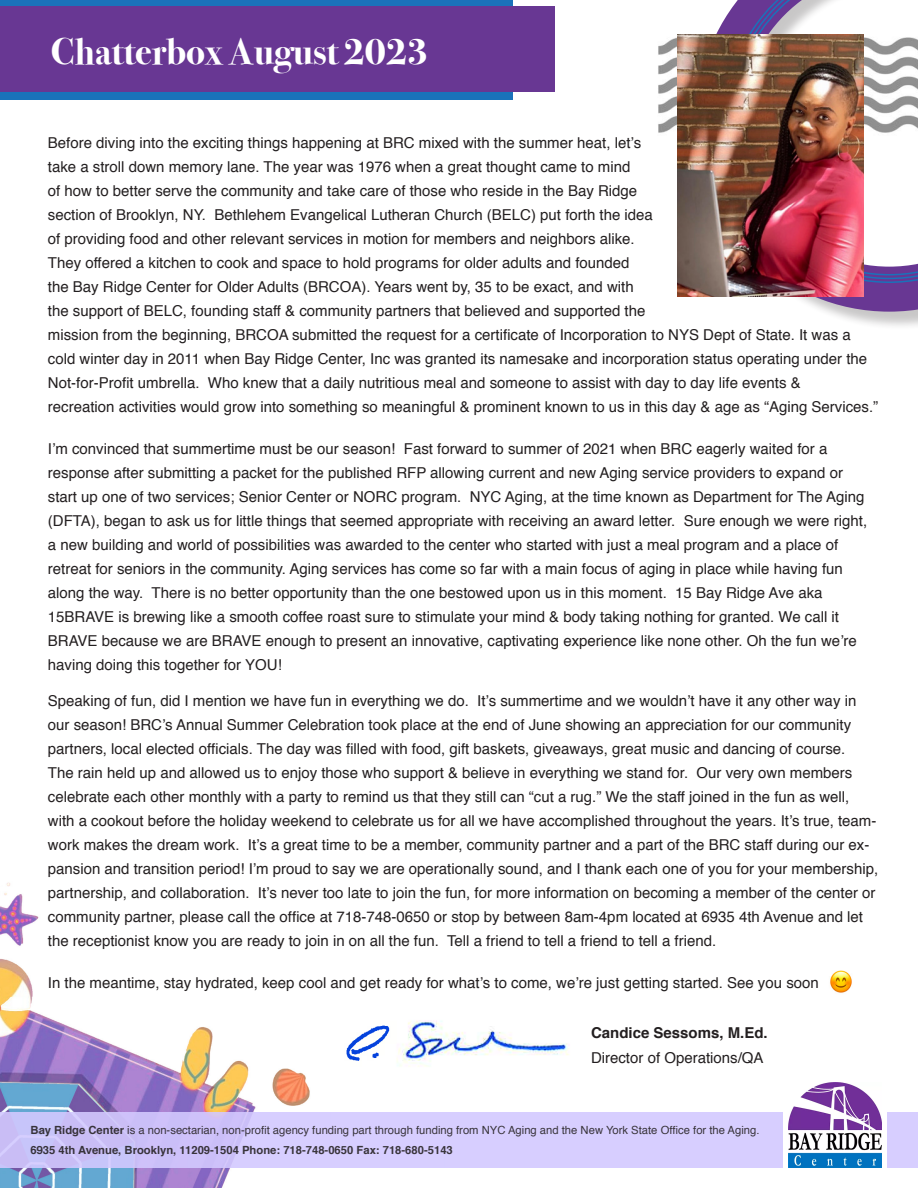
<style>
.page{position:relative;width:918px;height:1188px;background:#fff}
.page>*{position:absolute;margin:0;border:0;box-sizing:border-box;transform-origin:0 0}
.t1{font:700 37.5px "Bodoni Svty Two ITCTT";color:#fff}
.t2{font:15px/24px "Helvetica";color:#231f20}
.t3{font:700 15px "Helvetica";color:#231f20}
.t4{font:11.25px/19.5px "Helvetica";color:#231f20}
.s1{font-weight:700}
</style>
<div class="page">
<img style="left:0;top:882px;width:310px;height:306px">
<img style="left:658px;top:37px;width:19px;height:96px">
<div style="left:699px;top:0;width:219px;height:330px;background:#231f20;opacity:.25"></div>
<svg style="left:699px;top:0;width:219px;height:312px"></svg>
<div style="left:0;top:0;width:513px;height:99px;background:#1a72ba"></div>
<div style="left:0;top:1112px;width:783px;height:56px;background:linear-gradient(to right,#cbc2f8,#dbd2ff)"></div>
<div style="left:887px;top:1112px;width:31px;height:56px;background:#d3c9ff"></div>
<div style="left:0;top:6px;width:554px;height:86px;background:#683793"></div>
<img style="left:789px;top:1082px;width:93px;height:86px">
<img style="left:830px;top:970px;width:22px;height:23px">
<svg style="left:733px;top:0;width:185px;height:275px"></svg>
<img style="left:677px;top:34px;width:187px;height:263px">
<img style="left:346px;top:1022px;width:221px;height:45px">
<p class="t1" style="left:51px;top:20px;width:379px">Chatterbox August 2023</p>
<p class="t2" style="left:48px;top:131px;width:832px">Before diving into the exciting things happening at BRC mixed with the summer heat, let’s<br>take a stroll down memory lane. The year was 1976 when a great thought came to mind<br>of how to better serve the community and take care of those who reside in the Bay Ridge<br>section of Brooklyn, NY. Bethlehem Evangelical Lutheran Church (BELC) put forth the idea<br>of providing food and other relevant services in motion for members and neighbors alike.<br>They offered a kitchen to cook and space to hold programs for older adults and founded<br>the Bay Ridge Center for Older Adults (BRCOA). Years went by, 35 to be exact, and with<br>the support of BELC, founding staff &amp; community partners that believed and supported the<br>mission from the beginning, BRCOA submitted the request for a certificate of Incorporation to NYS Dept of State. It was a cold winter day in 2011 when Bay Ridge Center, Inc was granted its namesake and incorporation status operating under the Not-for-Profit umbrella. Who knew that a daily nutritious meal and someone to assist with day to day life events &amp;<br>recreation activities would grow into something so meaningful &amp; prominent known to us in this day &amp; age as “Aging Services.”</p>
<p class="t2" style="left:48px;top:437px;width:821px">I’m convinced that summertime must be our season! Fast forward to summer of 2021 when BRC eagerly waited for a response after submitting a packet for the published RFP allowing current and new Aging service providers to expand or start up one of two services; Senior Center or NORC program. NYC Aging, at the time known as Department for The Aging (DFTA), began to ask us for little things that seemed appropriate with receiving an award letter. Sure enough we were right, a new building and world of possibilities was awarded to the center who started with just a meal program and a place of retreat for seniors in the community. Aging services has come so far with a main focus of aging in place while having fun along the way. There is no better opportunity than the one bestowed upon us in this moment. 15 Bay Ridge Ave aka 15BRAVE is brewing like a smooth coffee roast sure to stimulate your mind &amp; body taking nothing for granted. We call it BRAVE because we are BRAVE enough to present an innovative, captivating experience like none other. Oh the fun we’re having doing this together for YOU!</p>
<p class="t2" style="left:48px;top:689px;width:832px">Speaking of fun, did I mention we have fun in everything we do. It’s summertime and we wouldn’t have it any other way in our season! BRC’s Annual Summer Celebration took place at the end of June showing an appreciation for our community partners, local elected officials. The day was filled with food, gift baskets, giveaways, great music and dancing of course.<br>The rain held up and allowed us to enjoy those who support &amp; believe in everything we stand for. Our very own members celebrate each other monthly with a party to remind us that they still can “cut a rug.” We the staff joined in the fun as well, with a cookout before the holiday weekend to celebrate us for all we have accomplished throughout the years. It’s true, team&shy;work makes the dream work. It’s a great time to be a member, community partner and a part of the BRC staff during our ex&shy;pansion and transition period! I’m proud to say we are operationally sound, and I thank each one of you for your membership, partnership, and collaboration. It’s never too late to join the fun, for more information on becoming a member of the center or community partner, please call the office at 718-748-0650 or stop by between 8am-4pm located at 6935 4th Avenue and let the receptionist know you are ready to join in on all the fun. Tell a friend to tell a friend to tell a friend.</p>
<p class="t2" style="left:48px;top:971px;width:772px">In the meantime, stay hydrated, keep cool and get ready for what’s to come, we’re just getting started. See you soon</p>
<p class="t3" style="left:591px;top:1020px;width:178px">Candice Sessoms, M.Ed.</p>
<p class="t2" style="left:591px;top:1046px;width:174px">Director of Operations/QA</p>
<p class="t4" style="left:30px;top:1121px;width:731px"><span class="s1">Bay Ridge Center</span> is a non-sectarian, non-profit agency funding part through funding from NYC Aging and the New York State Office for the Aging.<br><span class="s1">6935 4th Avenue, Brooklyn, 11209-1504 Phone: 718-748-0650 Fax: 718-680-5143</span></p>
</div>
